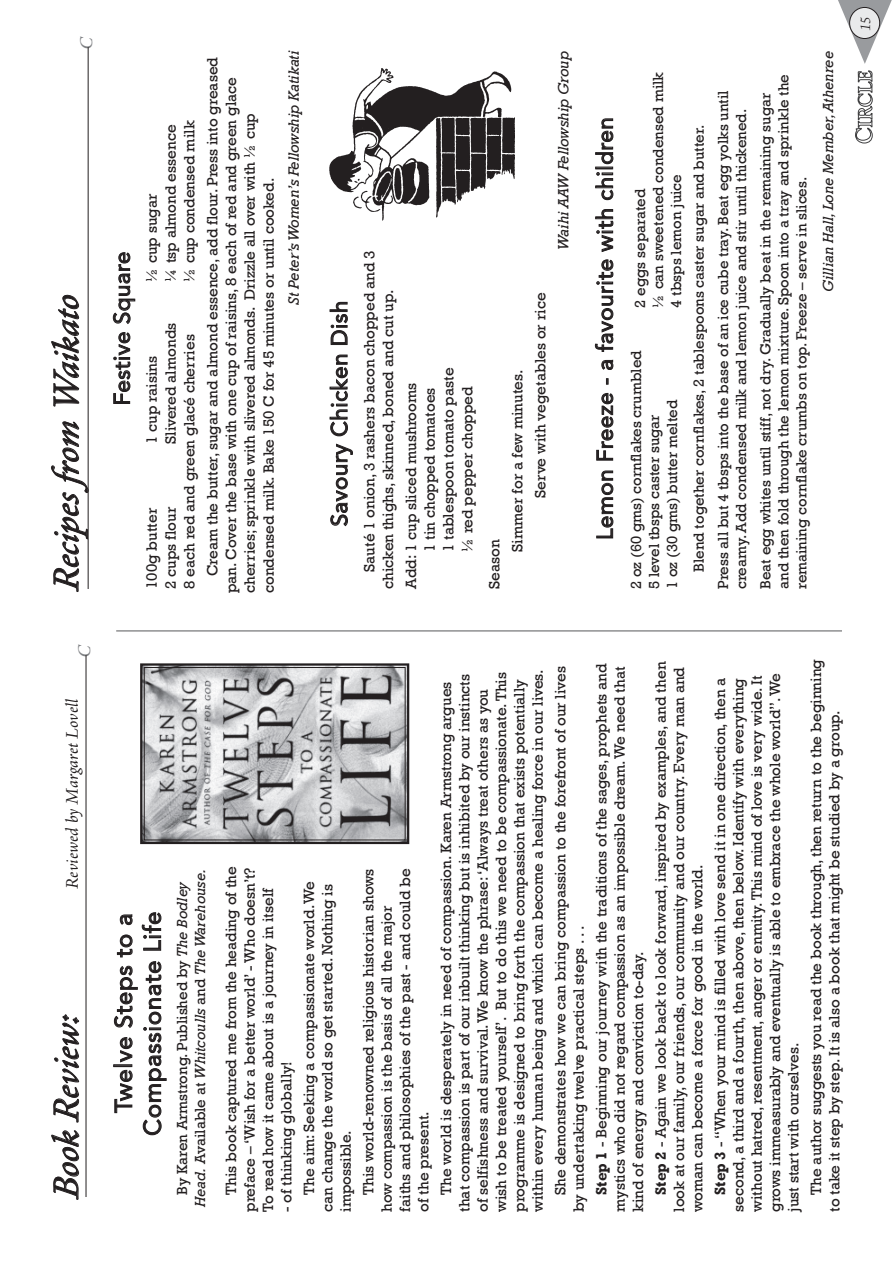
<style>
.page{position:relative;width:893px;height:1263px;background:#fff}
.page>*{position:absolute;margin:0;border:0;box-sizing:border-box;transform-origin:0 0}
.t1{font:italic 37.5px "Adobe Jenson Pro";color:#231f20}
.t2{font:24px/28.8px "Avenir LT Std";letter-spacing:.03em;color:#231f20;text-align:right}
.t3{font:22.5px "Avenir LT Std";letter-spacing:.02em;color:#231f20}
.t4{font:italic 18px "Adobe Jenson Pro";letter-spacing:-.005em;color:#231f20}
.t5{font:italic 18px "Adobe Jenson Pro";color:#808285}
.t6{font:15.3px/18.3px "Rockwell";color:#231f20}
.t7{font:italic 15.3px "Rockwell";color:#231f20}
.t8{font:15px/18px "Rockwell";color:#231f20}
.t9{font:italic 15px "Rockwell";color:#231f20}
.t10{font:italic 300 15px "Adobe Jenson Pro";color:#231f20}
.s1{font-style:italic}
.s2{font-weight:700}
</style>
<div class="page">
<svg style="left:838px;top:0;width:54px;height:64px"></svg>
<div style="left:849px;top:7px;width:31px;height:32px;background:#e9eaeb;border-radius:50%"></div>
<div style="left:849px;top:7px;width:31px;height:32px;border:1px solid #231f20;border-radius:50%"></div>
<svg style="left:855px;top:70px;width:18px;height:73px"></svg>
<hr style="left:86px;top:655px;width:1px;height:542px;background:#231f20">
<hr style="left:116px;top:631px;width:726px;height:1px;background:#57585a">
<hr style="left:88px;top:47px;width:1px;height:542px;background:#231f20">
<img style="left:329px;top:68px;width:185px;height:153px">
<svg style="left:140px;top:663px;width:270px;height:182px;background:#b0b0b2"></svg>
<div style="left:144px;top:667px;width:261px;height:173px;border:1px solid #231f20"></div>
<p class="t5" style="left:79px;top:50px;width:17px;rotate:-90deg">C</p>
<h1 class="t1" style="left:51px;top:592px;width:304px;rotate:-90deg">Recip esfrom Waikato</h1>
<p class="t5" style="left:77px;top:658px;width:17px;rotate:-90deg">C</p>
<p class="t4" style="left:65px;top:889px;width:191px;rotate:-90deg">Reviewed by Margaret Lovell</p>
<h1 class="t1" style="left:51px;top:1200px;width:192px;rotate:-90deg">Book Review:</h1>
<h3 class="t3" style="left:112px;top:405px;width:155px;rotate:-90deg">Festive Square</h3>
<p class="t6" style="left:177px;top:576px;width:521px;line-height:23px;text-indent:294px;rotate:-90deg">½ cup condensed milk<br>Cream the butter, sugar and almond essence, add flour. Press into greased</p>
<p class="t6" style="left:221px;top:593px;width:518px;line-height:18.8px;rotate:-90deg">pan. Cover the base with one cup of raisins, 8 each of red and green glace cherries; sprinkle with slivered almonds. Drizzle all over with ½ cup condensed milk. Bake 150 C for 45 minutes or until cooked.</p>
<p class="t6" style="left:161px;top:282px;width:159px;rotate:-90deg">¼ tsp almond essence</p>
<p class="t6" style="left:142px;top:282px;width:90px;rotate:-90deg">½ cup sugar</p>
<p class="t6" style="left:161px;top:444px;width:123px;rotate:-90deg">Slivered almonds</p>
<p class="t6" style="left:180px;top:589px;width:256px;rotate:-90deg">8 each red and green glacé cherries</p>
<p class="t6" style="left:142px;top:444px;width:89px;rotate:-90deg">1 cup raisins</p>
<p class="t6" style="left:161px;top:589px;width:83px;rotate:-90deg">2 cups flour</p>
<p class="t6" style="left:142px;top:589px;width:83px;rotate:-90deg">100g butter</p>
<p class="t7" style="left:284px;top:305px;width:256px;rotate:-90deg">St Peter’s Women’s Fellowship Katikati</p>
<h3 class="t3" style="left:330px;top:526px;width:227px;rotate:-90deg">Savoury Chicken Dish</h3>
<p class="t6" style="left:359px;top:589px;width:340px;line-height:18.8px;text-indent:17px;rotate:-90deg">Sauté 1 onion, 3 rashers bacon chopped and 3 chicken thighs, skinned, boned and cut up.</p>
<p class="t6" style="left:401px;top:552px;width:186px;line-height:18.8px;text-indent:-37px;rotate:-90deg">Add: 1 cup sliced mushrooms<br>1 tin chopped tomatoes<br>1 tablespoon tomato paste ½ red pepper chopped</p>
<p class="t7" style="left:554px;top:250px;width:201px;rotate:-90deg">Waihi AAW Fellowship Group</p>
<p class="t6" style="left:485px;top:589px;width:51px;rotate:-90deg">Season</p>
<p class="t6" style="left:508px;top:552px;width:184px;rotate:-90deg">Simmer for a few minutes.</p>
<p class="t6" style="left:531px;top:498px;width:207px;rotate:-90deg">Serve with vegetables or rice</p>
<h3 class="t3" style="left:595px;top:540px;width:424px;rotate:-90deg">Lemon Freeze - a favourite with children</h3>
<p class="t8" style="left:631px;top:308px;width:237px;rotate:-90deg">2 eggs separated<br>½ can sweetened condensed milk<br>4 tbsps lemon juice</p>
<p class="t8" style="left:627px;top:589px;width:240px;rotate:-90deg">2 oz (60 gms) cornflakes crumbled<br>5 level tbsps caster sugar<br>1 oz (30 gms) butter melted</p>
<p class="t8" style="left:774px;top:589px;width:516px;rotate:-90deg">and then fold through the lemon mixture. Spoon into a tray and sprinkle the remaining cornflake crumbs on top. Freeze – serve in slices.</p>
<p class="t8" style="left:686px;top:589px;width:500px;line-height:24.5px;text-indent:17px;rotate:-90deg">Blend together cornflakes, 2 tablespoons caster sugar and butter.<br>Press all but 4 tbsps into the base of an ice cube tray. Beat egg yolks until</p>
<p class="t8" style="left:728px;top:589px;width:497px;line-height:24.5px;rotate:-90deg">creamy. Add condensed milk and lemon juice and stir until thickened.<br>Beat egg whites until stiff, not dry. Gradually beat in the remaining sugar</p>
<p class="t9" style="left:819px;top:292px;width:242px;rotate:-90deg">Gillian Hall, Lone Member, Athenree</p>
<p class="t10" style="left:859px;top:31px;width:16px;rotate:-90deg">15</p>
<h2 class="t2" style="left:111px;top:1136px;width:226px;rotate:-90deg">Twelve Steps to a<br>Compassionate Life</h2>
<p class="t8" style="left:173px;top:1207px;width:340px;text-align:center;rotate:-90deg">By Karen Armstrong. Published by <span class="s1">The Bodley<br>Head.</span> Available at <span class="s1">Whitcoulls</span> and <span class="s1">The Warehouse.</span></p>
<p class="t6" style="left:222px;top:1212px;width:347px;text-align:justify;text-indent:17px;rotate:-90deg">This book captured me from the heading of the preface – ‘Wish for a better world’ - Who doesn’t?<br>To read how it came about is a journey in itself</p>
<p class="t6" style="left:275px;top:1195px;width:315px;line-height:22.6px;text-indent:-17px;rotate:-90deg">- of thinking globally!<br>The aim: Seeking a compassionate world. We</p>
<p class="t6" style="left:318px;top:1212px;width:329px;rotate:-90deg">can change the world so get started. Nothing is impossible.</p>
<p class="t6" style="left:359px;top:1212px;width:345px;text-indent:17px;rotate:-90deg">This world-renowned religious historian shows how compassion is the basis of all the major faiths and philosophies of the past - and could be of the present.</p>
<p class="t6" style="left:436px;top:1212px;width:544px;text-indent:17px;rotate:-90deg">The world is desperately in need of compassion. Karen Armstrong argues that compassion is part of our inbuilt thinking but is inhibited by our instincts of selfishness and survival. We know the phrase: ‘Always treat others as you wish to be treated yourself’. But to do this we need to be compassionate. This programme is designed to bring forth the compassion that exists potentially within every human being and which can become a healing force in our lives.</p>
<p class="t6" style="left:551px;top:1212px;width:547px;text-indent:17px;rotate:-90deg">She demonstrates how we can bring compassion to the forefront of our lives by undertaking twelve practical steps . . .</p>
<p class="t6" style="left:592px;top:1212px;width:550px;text-indent:17px;rotate:-90deg"><span class="s2">Step 1</span> - Beginning our journey with the traditions of the sages, prophets and mystics who did not regard compassion as an impossible dream. We need that kind of energy and conviction to-day.</p>
<p class="t6" style="left:651px;top:1212px;width:552px;text-indent:17px;rotate:-90deg"><span class="s2">Step 2</span> - Again we look back to look forward, inspired by examples, and then look at our family, our friends, our community and our country. Every man and woman can become a force for good in the world.</p>
<p class="t6" style="left:710px;top:1212px;width:540px;text-indent:17px;rotate:-90deg"><span class="s2">Step 3</span> - “When your mind is filled with love send it in one direction, then a second, a third and a fourth, then above, then below. Identify with everything without hatred, resentment, anger or enmity. This mind of love is very wide. It grows immeasurably and eventually is able to embrace the whole world”. We just start with ourselves.</p>
<p class="t6" style="left:806px;top:1212px;width:554px;text-indent:17px;rotate:-90deg">The author suggests you read the book through, then return to the beginning to take it step by step. It is also a book that might be studied by a group.</p>
</div>
